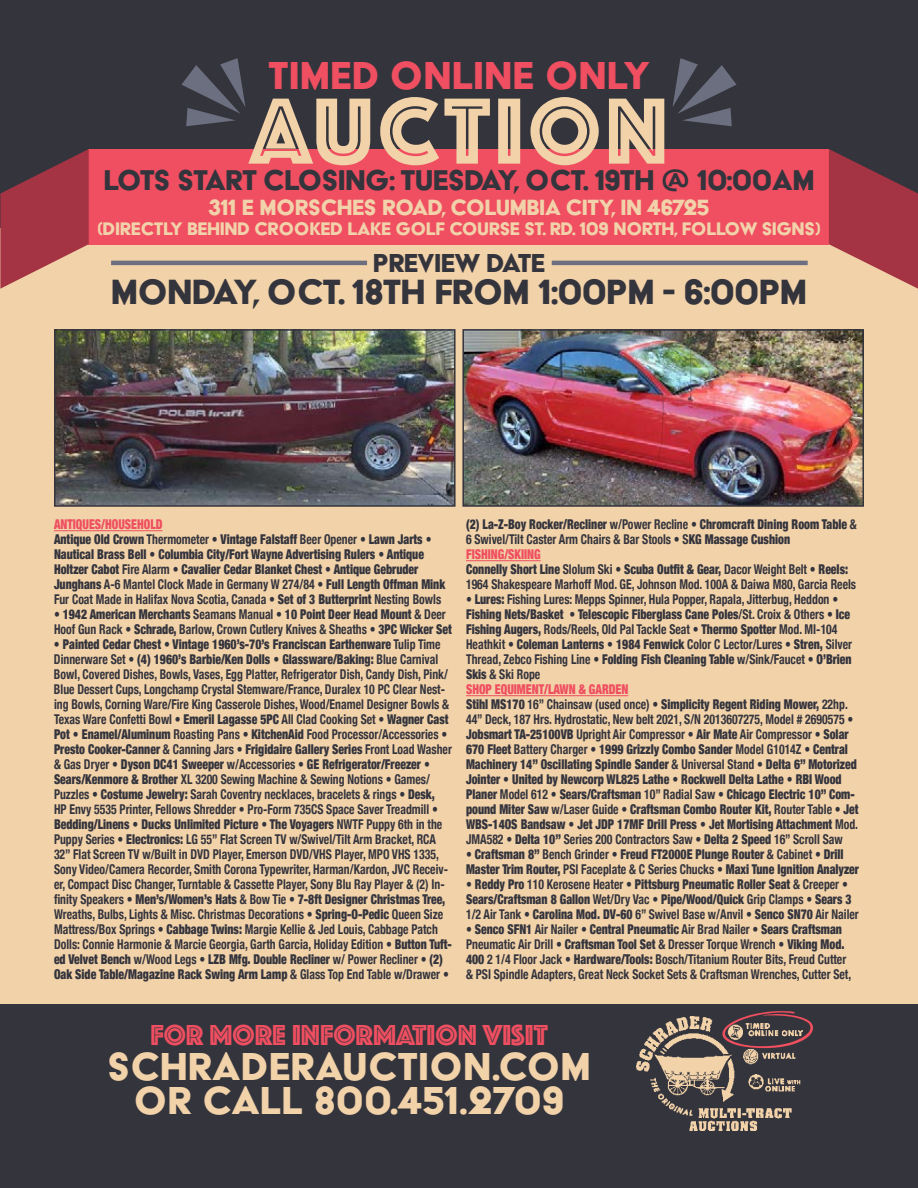
<style>
.page{position:relative;width:918px;height:1188px;background:#f2d2a9}
.page>*{position:absolute;margin:0;border:0;box-sizing:border-box;transform-origin:0 0}
.t1{font:97.5px "Phosphate Inline";letter-spacing:.05em;color:#f2d2a9}
.t2{font:45px "Acier BAT Text Solid";color:#f2d2a9}
.t3{font:45px "Acier BAT Text Solid";color:#ef4f60}
.t4{font:40.5px "Acier BAT Text Solid";letter-spacing:-.02em;color:#34343d}
.t5{font:33px "Acier BAT Text Solid";letter-spacing:-.02em;color:#34343d}
.t6{font:30px "Phosphate Inline";color:#ef4f60}
.t7{font:30px "Acier BAT Text Solid";letter-spacing:-.02em;color:#34343d}
.t8{font:25.5px "Acier BAT Text Solid";letter-spacing:-.02em;color:#f2d2aa}
.t9{font:21px "Acier BAT Text Solid";letter-spacing:-.02em;color:#f2d2aa}
.t10{font:700 condensed 13.5px/15px "Helvetica Neue";color:#34343d;scale:.87 1}
.t11{font:900 condensed 13.5px/15px "Helvetica Neue";color:#34343d;scale:.87 1}
.t12{font:900 condensed 13.5px "Helvetica Neue";color:#ef4f60;scale:.87 1}
.s1{font-weight:700}
.s2{font-weight:900}
</style>
<div class="page">
<div style="left:0;top:0;width:918px;height:228px;background:#34343d"></div>
<div style="left:89px;top:149px;width:740px;height:95px;background:#ef4f60"></div>
<div style="left:0;top:1004px;width:918px;height:184px;background:#34343d"></div>
<svg style="left:0;top:149px;width:89px;height:140px"></svg>
<svg style="left:829px;top:149px;width:89px;height:140px"></svg>
<hr style="left:54px;top:530px;width:109px;height:1px;background:#ef4f60">
<hr style="left:466px;top:560px;width:75px;height:1px;background:#ef4f60">
<hr style="left:466px;top:695px;width:162px;height:1px;background:#ef4f60">
<svg style="left:673px;top:58px;width:64px;height:68px"></svg>
<svg style="left:181px;top:58px;width:64px;height:68px"></svg>
<hr style="left:111px;top:261px;width:256px;height:4px;background:#6c6f80">
<hr style="left:552px;top:261px;width:256px;height:4px;background:#6c6f80">
<svg style="left:744px;top:1011px;width:70px;height:29px"></svg>
<img style="left:636px;top:1017px;width:167px;height:114px">
<img style="left:465px;top:332px;width:396px;height:172px">
<div style="left:462px;top:329px;width:402px;height:178px;border:2px solid #34343d"></div>
<img style="left:57px;top:332px;width:396px;height:172px">
<div style="left:54px;top:329px;width:402px;height:178px;border:2px solid #34343d"></div>
<p class="t3" style="left:268px;top:51px;width:384px">TIMED ONLINE ONLY</p>
<p class="t1" style="left:250px;top:62px;width:419px">AUCTION</p>
<p class="t5" style="left:103px;top:163px;width:713px">LOTS START CLOSING: TUESDAY, OCT. 19TH @ 10:00AM</p>
<p class="t8" style="left:208px;top:194px;width:502px">311 E MORSCHES ROAD, COLUMBIA CITY, IN 46725</p>
<p class="t9" style="left:97px;top:217px;width:726px">(DIRECTLY BEHIND CROOKED LAKE GOLF COURSE ST. RD. 109 NORTH, FOLLOW SIGNS)</p>
<p class="t7" style="left:373px;top:248px;width:174px">PREVIEW DATE</p>
<p class="t4" style="left:111px;top:270px;width:698px">MONDAY, OCT. 18TH FROM 1:00PM - 6:00PM</p>
<p class="t12" style="left:54px;top:513px;width:126px">ANTIQUES/HOUSEHOLD</p>
<p class="t11" style="left:54px;top:531px;width:451px">Antique Old Crown <span class="s1">Thermometer •</span> Vintage Falstaff <span class="s1">Beer Opener •</span> Lawn Jarts • Nautical Brass Bell • Columbia City/Fort Wayne Advertising Rulers • Antique Holtzer Cabot <span class="s1">Fire Alarm •</span> Cavalier Cedar Blanket Chest • Antique Gebruder Junghans <span class="s1">A-6 Mantel Clock Made in Germany W 274/84 •</span> Full Length Offman Mink <span class="s1">Fur Coat Made in Halifax Nova Scotia, Canada •</span> Set of 3 Butterprint <span class="s1">Nesting Bowls</span></p>
<p class="t10" style="left:54px;top:606px;width:459px">• <span class="s2">1942 American Merchants</span> Seamans Manual • <span class="s2">10 Point Deer Head Mount</span> &amp; Deer<br>Hoof Gun Rack • <span class="s2">Schrade,</span> Barlow, Crown Cutlery Knives &amp; Sheaths • <span class="s2">3PC Wicker Set</span></p>
<p class="t10" style="left:54px;top:636px;width:459px"><span class="s2">• Painted Cedar Chest • Vintage 1960’s-70’s Franciscan Earthenware</span> Tulip Time Dinnerware Set • <span class="s2">(4) 1960’s Barbie/Ken Dolls • Glassware/Baking:</span> Blue Carnival Bowl, Covered Dishes, Bowls, Vases, Egg Platter, Refrigerator Dish, Candy Dish, Pink/ Blue Dessert Cups, Longchamp Crystal Stemware/France, Duralex 10 PC Clear Nest&shy;ing Bowls, Corning Ware/Fire King Casserole Dishes, Wood/Enamel Designer Bowls &amp; Texas Ware Confetti Bowl • <span class="s2">Emeril Lagasse 5PC</span> All Clad Cooking Set • <span class="s2">Wagner Cast Pot • Enamel/Aluminum</span> Roasting Pans • <span class="s2">KitchenAid</span> Food Processor/Accessories • <span class="s2">Presto Cooker-Canner</span> &amp; Canning Jars • <span class="s2">Frigidaire Gallery Series</span> Front Load Washer &amp; Gas Dryer • <span class="s2">Dyson DC41 Sweeper</span> w/Accessories • <span class="s2">GE Refrigerator/Freezer • Sears/Kenmore &amp; Brother</span> XL 3200 Sewing Machine &amp; Sewing Notions • Games/ Puzzles • <span class="s2">Costume Jewelry:</span> Sarah Coventry necklaces, bracelets &amp; rings • <span class="s2">Desk,<br></span>HP Envy 5535 Printer, Fellows Shredder • Pro-Form 735CS Space Saver Treadmill • <span class="s2">Bedding/Linens • Ducks Unlimited Picture • The Voyagers</span> NWTF Puppy 6th in the Puppy Series • <span class="s2">Electronics:</span> LG 55” Flat Screen TV w/Swivel/Tilt Arm Bracket, RCA 32” Flat Screen TV w/Built in DVD Player, Emerson DVD/VHS Player, MPO VHS 1335, Sony Video/Camera Recorder, Smith Corona Typewriter, Harman/Kardon, JVC Receiv&shy;er, Compact Disc Changer, Turntable &amp; Cassette Player, Sony Blu Ray Player &amp; (2) In&shy;finity Speakers • <span class="s2">Men’s/Women’s Hats</span> &amp; Bow Tie • <span class="s2">7-8ft Designer Christmas Tree, </span>Wreaths, Bulbs, Lights &amp; Misc. Christmas Decorations • <span class="s2">Spring-O-Pedic</span> Queen Size Mattress/Box Springs • <span class="s2">Cabbage Twins:</span> Margie Kellie &amp; Jed Louis, Cabbage Patch Dolls: Connie Harmonie &amp; Marcie Georgia, Garth Garcia, Holiday Edition • <span class="s2">Button Tuft&shy;ed Velvet Bench</span> w/Wood Legs • <span class="s2">LZB Mfg. Double Recliner</span> w/ Power Recliner • <span class="s2">(2)<br>Oak Side Table/Magazine Rack Swing Arm Lamp</span> &amp; Glass Top End Table w/Drawer •</p>
<p class="t11" style="left:466px;top:516px;width:451px">(2) La-Z-Boy Rocker/Recliner <span class="s1">w/Power Recline •</span> Chromcraft Dining Room Table <span class="s1">&amp;<br>6 Swivel/Tilt Caster Arm Chairs &amp; Bar Stools • S</span>KG Massage Cushion</p>
<p class="t12" style="left:466px;top:543px;width:87px">FISHING/SKIING</p>
<p class="t10" style="left:466px;top:561px;width:450px"><span class="s2">Connelly Short Line</span> Slolum Ski • <span class="s2">Scuba Outfit &amp; Gear,</span> Dacor Weight Belt • <span class="s2">Reels:<br></span>1964 Shakespeare Marhoff Mod. GE, Johnson Mod. 100A &amp; Daiwa M80, Garcia Reels</p>
<p class="t10" style="left:466px;top:591px;width:445px">• <span class="s2">Lures:</span> Fishing Lures: Mepps Spinner, Hula Popper, Rapala, Jitterbug, Heddon • <span class="s2">Fishing Nets/Basket • Telescopic Fiberglass Cane Poles</span>/St. Croix &amp; Others • <span class="s2">Ice Fishing Augers,</span> Rods/Reels, Old Pal Tackle Seat • <span class="s2">Thermo Spotter</span> Mod. MI-104<br>Heathkit • <span class="s2">Coleman Lanterns • 1984 Fenwick</span> Color C Lector/Lures • <span class="s2">Stren,</span> Silver Thread, Zebco Fishing Line • <span class="s2">Folding Fish Cleaning Table</span> w/Sink/Faucet • <span class="s2">O’Brien Skis</span> &amp; Ski Rope</p>
<p class="t12" style="left:466px;top:678px;width:188px">SHOP EQUIMENT/LAWN &amp; GARDEN</p>
<p class="t11" style="left:466px;top:696px;width:453px">Stihl MS170 <span class="s1">16” Chainsaw (used once) •</span> Simplicity Regent Riding Mower, <span class="s1">22hp.<br>44” Deck, 187 Hrs. Hydrostatic, New belt 2021, S/N 2013607275, Model # 2690575 • </span>Jobsmart TA-25100VB <span class="s1">Upright Air Compressor •</span> Air Mate <span class="s1">Air Compressor •</span> Solar 670 Fleet <span class="s1">Battery Charger •</span> 1999 Grizzly Combo Sander <span class="s1">Model G1014Z •</span> Central Machinery 14” Oscillating Spindle Sander <span class="s1">&amp; Universal Stand •</span> Delta 6” Motorized Jointer • United by Newcorp WL825 Lathe • Rockwell Delta Lathe • RBI Wood Planer <span class="s1">Model 612 •</span> Sears/Craftsman <span class="s1">10” Radial Saw •</span> Chicago Electric 10” Com&shy;pound Miter Saw <span class="s1">w/Laser Guide •</span> Craftsman Combo Router Kit, <span class="s1">Router Table •</span> Jet WBS-14OS Bandsaw • Jet JDP 17MF Drill Press • Jet Mortising Attachment <span class="s1">Mod.<br>JMA582 •</span> Delta 10” <span class="s1">Series 200 Contractors Saw •</span> Delta 2 Speed <span class="s1">16” Scroll Saw</span></p>
<p class="t11" style="left:466px;top:846px;width:453px"><span class="s1">•</span> Craftsman 8” <span class="s1">Bench Grinder •</span> Freud FT2000E Plunge Router <span class="s1">&amp; Cabinet •</span> Drill<br>Master Trim Router, <span class="s1">PSI Faceplate &amp; C Series Chucks •</span> Maxi Tune Ignition Analyzer</p>
<p class="t11" style="left:466px;top:876px;width:453px">• Reddy Pro <span class="s1">110 Kerosene Heater •</span> Pittsburg Pneumatic Roller Seat <span class="s1">&amp; Creeper •<br></span>Sears/Craftsman 8 Gallon <span class="s1">Wet/Dry Vac •</span> Pipe/Wood/Quick <span class="s1">Grip Clamps •</span> Sears 3<br><span class="s1">1/2 Air Tank •</span> Carolina Mod. DV-60 <span class="s1">6” Swivel Base w/Anvil •</span> Senco SN70 <span class="s1">Air Nailer</span></p>
<p class="t10" style="left:466px;top:921px;width:444px">• <span class="s2">Senco SFN1</span> Air Nailer • <span class="s2">Central Pneumatic</span> Air Brad Nailer • <span class="s2">Sears Craftsman </span>Pneumatic Air Drill • <span class="s2">Craftsman Tool Set</span> &amp; Dresser Torque Wrench • <span class="s2">Viking Mod.<br>400</span> 2 1/4 Floor Jack • <span class="s2">Hardware/Tools:</span> Bosch/Titanium Router Bits, Freud Cutter &amp; PSI Spindle Adapters, Great Neck Socket Sets &amp; Craftsman Wrenches, Cutter Set,</p>
<p class="t6" style="left:151px;top:1014px;width:399px">FOR MORE INFORMATION VISIT</p>
<p class="t2" style="left:107px;top:1043px;width:485px">SCHRADERAUCTION.COM</p>
<p class="t2" style="left:134px;top:1077px;width:432px">OR CALL 800.451.2709</p>
</div>
